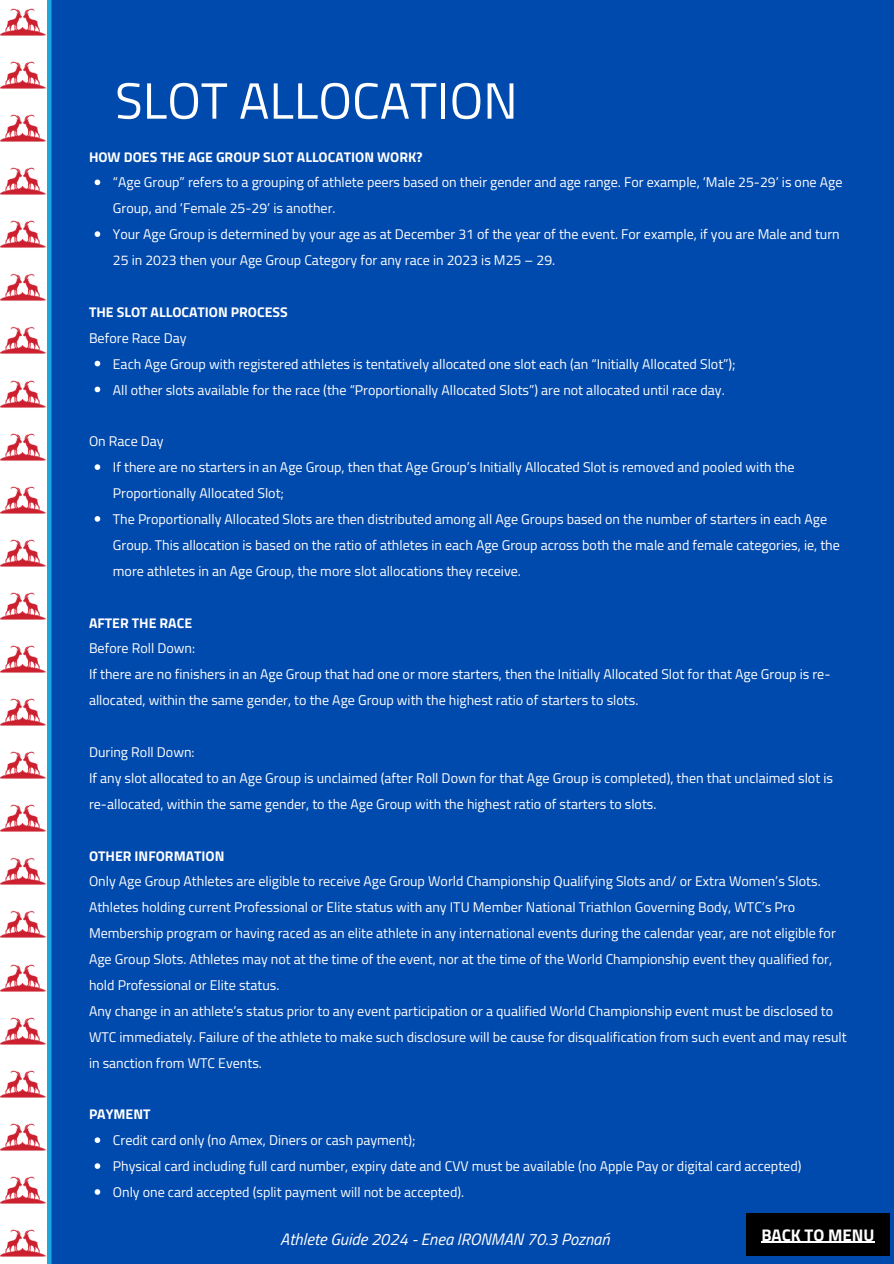
<style>
.page{position:relative;width:894px;height:1264px;background:#fff}
.page>*{position:absolute;margin:0;border:0;box-sizing:border-box;transform-origin:0 0}
.t1{font:51px "Titillium Web";color:#fff}
.t2{font:700 16.8px "Titillium Web";color:#fff}
.t3{font:italic 16.5px "Titillium Web";color:#fff}
.t4{font:14.1px/25.8px "Titillium Web";color:#fff}
.t5{font:700 14.1px "Titillium Web";color:#fff}
</style>
<div class="page">
<div style="left:48px;top:0;width:845px;height:1263px;background:#004aad"></div>
<hr style="left:47px;top:0;width:4px;height:1263px;background:#1ca8df">
<img style="left:0;top:8px;width:46px;height:28px">
<img style="left:0;top:1229px;width:46px;height:28px">
<img style="left:0;top:61px;width:46px;height:28px">
<img style="left:0;top:114px;width:46px;height:28px">
<img style="left:0;top:167px;width:46px;height:28px">
<img style="left:0;top:220px;width:46px;height:28px">
<img style="left:0;top:273px;width:46px;height:28px">
<img style="left:0;top:326px;width:46px;height:28px">
<img style="left:0;top:380px;width:46px;height:28px">
<img style="left:0;top:433px;width:46px;height:28px">
<img style="left:0;top:486px;width:46px;height:28px">
<img style="left:0;top:539px;width:46px;height:28px">
<img style="left:0;top:592px;width:46px;height:28px">
<img style="left:0;top:645px;width:46px;height:28px">
<img style="left:0;top:698px;width:46px;height:28px">
<img style="left:0;top:751px;width:46px;height:28px">
<img style="left:0;top:804px;width:46px;height:28px">
<img style="left:0;top:857px;width:46px;height:28px">
<img style="left:0;top:910px;width:46px;height:28px">
<img style="left:0;top:964px;width:46px;height:28px">
<img style="left:0;top:1017px;width:46px;height:28px">
<img style="left:0;top:1070px;width:46px;height:28px">
<img style="left:0;top:1123px;width:46px;height:28px">
<img style="left:0;top:1176px;width:46px;height:28px">
<svg style="left:95px;top:179px;width:5px;height:6px"></svg>
<svg style="left:95px;top:231px;width:5px;height:6px"></svg>
<svg style="left:95px;top:361px;width:5px;height:5px"></svg>
<svg style="left:95px;top:386px;width:5px;height:6px"></svg>
<svg style="left:95px;top:464px;width:5px;height:6px"></svg>
<svg style="left:95px;top:516px;width:5px;height:5px"></svg>
<svg style="left:95px;top:1137px;width:5px;height:5px"></svg>
<svg style="left:95px;top:1163px;width:5px;height:5px"></svg>
<svg style="left:95px;top:1189px;width:5px;height:5px"></svg>
<div style="left:746px;top:1213px;width:143px;height:43px;background:#000"></div>
<hr style="left:761px;top:1241px;width:113px;height:1px;background:#fff">
<h3 class="t1" style="left:115px;top:61px;width:404px">SLOT ALLOCATION</h3>
<p class="t5" style="left:89px;top:145px;width:335px">HOW DOES THE AGE GROUP SLOT ALLOCATION WORK?</p>
<p class="t4" style="left:113px;top:169px;width:730px">“Age Group” refers to a grouping of athlete peers based on their gender and age range. For example, ‘Male 25-29’ is one Age Group, and ‘Female 25-29’ is another.<br>Your Age Group is determined by your age as at December 31 of the year of the event. For example, if you are Male and turn 25 in 2023 then your Age Group Category for any race in 2023 is M25 – 29.</p>
<p class="t5" style="left:89px;top:301px;width:200px">THE SLOT ALLOCATION PROCESS</p>
<p class="t4" style="left:113px;top:324px;width:624px;text-indent:-24px">Before Race Day<br>Each Age Group with registered athletes is tentatively allocated one slot each (an “Initially Allocated Slot”);<br>All other slots available for the race (the “Proportionally Allocated Slots”) are not allocated until race day.</p>
<p class="t4" style="left:113px;top:428px;width:728px;text-indent:-24px">On Race Day<br>If there are no starters in an Age Group, then that Age Group’s Initially Allocated Slot is removed and pooled with the Proportionally Allocated Slot;<br>The Proportionally Allocated Slots are then distributed among all Age Groups based on the number of starters in each Age Group. This allocation is based on the ratio of athletes in each Age Group across both the male and female categories, ie, the more athletes in an Age Group, the more slot allocations they receive.</p>
<p class="t5" style="left:89px;top:611px;width:105px">AFTER THE RACE</p>
<p class="t4" style="left:89px;top:635px;width:742px">Before Roll Down:<br>If there are no finishers in an Age Group that had one or more starters, then the Initially Allocated Slot for that Age Group is re&shy;allocated, within the same gender, to the Age Group with the highest ratio of starters to slots.</p>
<p class="t4" style="left:89px;top:738px;width:745px">During Roll Down:<br>If any slot allocated to an Age Group is unclaimed (after Roll Down for that Age Group is completed), then that unclaimed slot is re-allocated, within the same gender, to the Age Group with the highest ratio of starters to slots.</p>
<p class="t5" style="left:89px;top:844px;width:137px">OTHER INFORMATION</p>
<p class="t4" style="left:89px;top:868px;width:759px">Only Age Group Athletes are eligible to receive Age Group World Championship Qualifying Slots and/ or Extra Women’s Slots.<br>Athletes holding current Professional or Elite status with any ITU Member National Triathlon Governing Body, WTC’s Pro Membership program or having raced as an elite athlete in any international events during the calendar year, are not eligible for Age Group Slots. Athletes may not at the time of the event, nor at the time of the World Championship event they qualified for, hold Professional or Elite status.<br>Any change in an athlete’s status prior to any event participation or a qualified World Championship event must be disclosed to WTC immediately. Failure of the athlete to make such disclosure will be cause for disqualification from such event and may result in sanction from WTC Events.</p>
<p class="t5" style="left:89px;top:1103px;width:63px">PAYMENT</p>
<p class="t4" style="left:113px;top:1127px;width:690px">Credit card only (no Amex, Diners or cash payment);<br>Physical card including full card number, expiry date and CVV must be available (no Apple Pay or digital card accepted)<br>Only one card accepted (split payment will not be accepted).</p>
<h2 class="t2" style="left:761px;top:1221px;width:115px">BACK TO MENU</h2>
<h1 class="t3" style="left:280px;top:1226px;width:331px">Athlete Guide 2024 - Enea IRONMAN 70.3 Poznań</h1>
</div>
